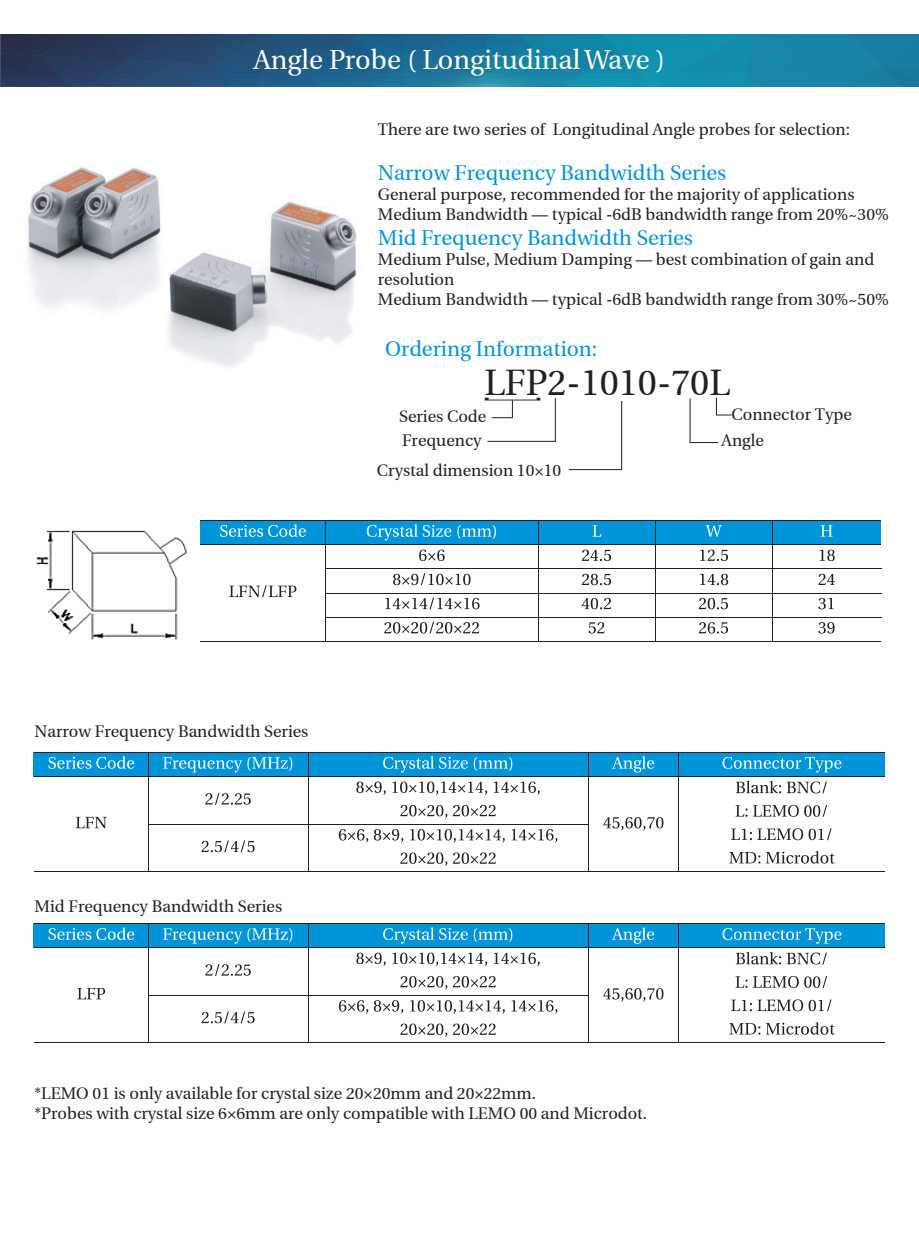
<style>
.page{position:relative;width:919px;height:1238px;background:#fff}
.page>*{position:absolute;margin:0;border:0;box-sizing:border-box;transform-origin:0 0}
.t1{font:36px "Heuristica";color:#231f20}
.t2{font:27px "Heuristica";color:#fff}
.t3{font:21px "Heuristica";color:#0095d9}
.t4{font:16.5px/19.8px "Heuristica";color:#231f20}
</style>
<div class="page">
<img style="left:25px;top:167px;width:332px;height:200px">
<svg style="left:689px;top:397px;width:43px;height:46px"></svg>
<svg style="left:484px;top:397px;width:72px;height:45px"></svg>
<svg style="left:568px;top:401px;width:54px;height:69px"></svg>
<img style="left:36px;top:530px;width:151px;height:110px">
<div style="left:200px;top:520px;width:681px;height:25px;background:#0095d9"></div>
<svg style="left:220px;top:524px;width:86px;height:13px"></svg>
<svg style="left:367px;top:524px;width:129px;height:16px"></svg>
<svg style="left:592px;top:525px;width:9px;height:11px"></svg>
<hr style="left:200px;top:520px;width:681px;height:1px;background:#231f20">
<svg style="left:229px;top:585px;width:67px;height:12px"></svg>
<svg style="left:419px;top:549px;width:25px;height:12px"></svg>
<svg style="left:581px;top:549px;width:30px;height:12px"></svg>
<hr style="left:200px;top:544px;width:681px;height:1px;background:#231f20">
<svg style="left:393px;top:573px;width:77px;height:12px"></svg>
<svg style="left:581px;top:573px;width:30px;height:12px"></svg>
<hr style="left:325px;top:568px;width:556px;height:1px;background:#231f20">
<svg style="left:385px;top:597px;width:94px;height:12px"></svg>
<svg style="left:581px;top:598px;width:30px;height:11px"></svg>
<hr style="left:325px;top:592px;width:556px;height:1px;background:#231f20">
<svg style="left:384px;top:621px;width:95px;height:12px"></svg>
<svg style="left:588px;top:622px;width:16px;height:11px"></svg>
<hr style="left:325px;top:616px;width:556px;height:1px;background:#231f20">
<hr style="left:200px;top:641px;width:125px;height:1px;background:#231f20">
<svg style="left:325px;top:521px;width:1px;height:120px"></svg>
<hr style="left:326px;top:641px;width:212px;height:1px;background:#231f20">
<svg style="left:538px;top:521px;width:1px;height:120px"></svg>
<hr style="left:538px;top:641px;width:117px;height:1px;background:#231f20">
<svg style="left:655px;top:521px;width:1px;height:120px"></svg>
<hr style="left:655px;top:641px;width:116px;height:1px;background:#231f20">
<svg style="left:698px;top:521px;width:136px;height:120px"></svg>
<hr style="left:772px;top:641px;width:109px;height:1px;background:#231f20">
<div style="left:34px;top:752px;width:850px;height:24px;background:#0095d9"></div>
<svg style="left:48px;top:756px;width:86px;height:12px"></svg>
<svg style="left:163px;top:757px;width:129px;height:15px"></svg>
<svg style="left:383px;top:756px;width:129px;height:16px"></svg>
<svg style="left:612px;top:756px;width:42px;height:16px"></svg>
<svg style="left:722px;top:756px;width:119px;height:16px"></svg>
<hr style="left:34px;top:752px;width:645px;height:1px;background:#231f20">
<hr style="left:679px;top:752px;width:205px;height:1px;background:#231f20">
<svg style="left:148px;top:753px;width:1px;height:23px"></svg>
<svg style="left:588px;top:753px;width:1px;height:23px"></svg>
<svg style="left:678px;top:753px;width:1px;height:23px"></svg>
<svg style="left:76px;top:816px;width:31px;height:12px"></svg>
<svg style="left:205px;top:792px;width:46px;height:12px"></svg>
<svg style="left:356px;top:781px;width:183px;height:14px"></svg>
<svg style="left:400px;top:805px;width:96px;height:13px"></svg>
<svg style="left:603px;top:817px;width:60px;height:13px"></svg>
<svg style="left:735px;top:781px;width:91px;height:12px"></svg>
<svg style="left:735px;top:804px;width:92px;height:12px"></svg>
<svg style="left:731px;top:828px;width:100px;height:12px"></svg>
<svg style="left:729px;top:851px;width:105px;height:12px"></svg>
<hr style="left:34px;top:776px;width:645px;height:1px;background:#231f20">
<hr style="left:679px;top:776px;width:205px;height:1px;background:#231f20">
<hr style="left:148px;top:777px;width:1px;height:46px;background:#231f20">
<hr style="left:307px;top:777px;width:1px;height:46px;background:#231f20">
<hr style="left:588px;top:777px;width:1px;height:46px;background:#231f20">
<hr style="left:678px;top:777px;width:1px;height:46px;background:#231f20">
<svg style="left:201px;top:840px;width:53px;height:12px"></svg>
<svg style="left:339px;top:829px;width:218px;height:13px"></svg>
<svg style="left:400px;top:852px;width:96px;height:14px"></svg>
<hr style="left:148px;top:823px;width:441px;height:1px;background:#231f20">
<hr style="left:34px;top:871px;width:114px;height:1px;background:#231f20">
<hr style="left:148px;top:824px;width:1px;height:48px;background:#231f20">
<hr style="left:149px;top:871px;width:158px;height:1px;background:#231f20">
<hr style="left:307px;top:824px;width:1px;height:48px;background:#231f20">
<hr style="left:308px;top:871px;width:280px;height:1px;background:#231f20">
<hr style="left:588px;top:824px;width:1px;height:48px;background:#231f20">
<hr style="left:589px;top:871px;width:89px;height:1px;background:#231f20">
<hr style="left:678px;top:824px;width:1px;height:48px;background:#231f20">
<hr style="left:679px;top:871px;width:205px;height:1px;background:#231f20">
<div style="left:34px;top:923px;width:850px;height:24px;background:#0095d9"></div>
<svg style="left:48px;top:927px;width:86px;height:12px"></svg>
<svg style="left:163px;top:928px;width:129px;height:15px"></svg>
<svg style="left:383px;top:927px;width:129px;height:16px"></svg>
<svg style="left:612px;top:927px;width:42px;height:16px"></svg>
<svg style="left:722px;top:928px;width:119px;height:15px"></svg>
<hr style="left:34px;top:923px;width:645px;height:1px;background:#231f20">
<hr style="left:679px;top:923px;width:205px;height:1px;background:#231f20">
<svg style="left:148px;top:924px;width:1px;height:23px"></svg>
<svg style="left:588px;top:924px;width:1px;height:23px"></svg>
<svg style="left:678px;top:924px;width:1px;height:23px"></svg>
<svg style="left:77px;top:988px;width:28px;height:11px"></svg>
<svg style="left:205px;top:964px;width:46px;height:11px"></svg>
<svg style="left:356px;top:952px;width:183px;height:14px"></svg>
<svg style="left:400px;top:976px;width:96px;height:13px"></svg>
<svg style="left:603px;top:988px;width:60px;height:13px"></svg>
<svg style="left:735px;top:952px;width:91px;height:12px"></svg>
<svg style="left:735px;top:976px;width:92px;height:11px"></svg>
<svg style="left:731px;top:999px;width:100px;height:12px"></svg>
<svg style="left:729px;top:1022px;width:105px;height:12px"></svg>
<hr style="left:34px;top:947px;width:645px;height:1px;background:#231f20">
<hr style="left:679px;top:947px;width:205px;height:1px;background:#231f20">
<hr style="left:148px;top:948px;width:1px;height:46px;background:#231f20">
<hr style="left:307px;top:948px;width:1px;height:46px;background:#231f20">
<hr style="left:588px;top:948px;width:1px;height:46px;background:#231f20">
<hr style="left:678px;top:948px;width:1px;height:46px;background:#231f20">
<svg style="left:201px;top:1011px;width:53px;height:12px"></svg>
<svg style="left:339px;top:1000px;width:218px;height:13px"></svg>
<svg style="left:400px;top:1023px;width:96px;height:14px"></svg>
<hr style="left:148px;top:994px;width:441px;height:1px;background:#231f20">
<hr style="left:34px;top:1042px;width:114px;height:1px;background:#231f20">
<hr style="left:148px;top:995px;width:1px;height:48px;background:#231f20">
<hr style="left:149px;top:1042px;width:158px;height:1px;background:#231f20">
<hr style="left:307px;top:995px;width:1px;height:48px;background:#231f20">
<hr style="left:308px;top:1042px;width:280px;height:1px;background:#231f20">
<hr style="left:588px;top:995px;width:1px;height:48px;background:#231f20">
<hr style="left:589px;top:1042px;width:89px;height:1px;background:#231f20">
<hr style="left:678px;top:995px;width:1px;height:48px;background:#231f20">
<hr style="left:679px;top:1042px;width:205px;height:1px;background:#231f20">
<svg style="left:758px;top:34px;width:160px;height:53px;background:#1881a4"></svg>
<svg style="left:0;top:34px;width:758px;height:53px;background:#1d6689"></svg>
<h2 class="t2" style="left:254px;top:45px;width:413px">Angle Probe ( Longitudinal Wave )</h2>
<p class="t4" style="left:378px;top:120px;width:474px">There are two series of Longitudinal Angle probes for selection:</p>
<p class="t3" style="left:378px;top:162px;width:350px">Narrow Frequency Bandwidth Series</p>
<p class="t4" style="left:378px;top:185px;width:512px">General purpose, recommended for the majority of applications<br>Medium Bandwidth — typical -6dB bandwidth range from 20%~30%</p>
<p class="t3" style="left:378px;top:226px;width:317px">Mid Frequency Bandwidth Series</p>
<p class="t4" style="left:378px;top:250px;width:512px">Medium Pulse, Medium Damping — best combination of gain and resolution<br>Medium Bandwidth — typical -6dB bandwidth range from 30%~50%</p>
<p class="t3" style="left:385px;top:337px;width:214px">Ordering Information:</p>
<h1 class="t1" style="left:484px;top:363px;width:247px">LFP2-1010-70L</h1>
<p class="t4" style="left:399px;top:405px;width:89px;line-height:23.9px">Series Code<br>Frequency</p>
<p class="t4" style="left:721px;top:402px;width:132px;line-height:25.3px;text-indent:10px">Connector Type<br>Angle</p>
<p class="t4" style="left:377px;top:460px;width:186px">Crystal dimension 10×10</p>
<p class="t4" style="left:35px;top:721px;width:275px">Narrow Frequency Bandwidth Series</p>
<p class="t4" style="left:34px;top:896px;width:249px">Mid Frequency Bandwidth Series</p>
<p class="t4" style="left:34px;top:1083px;width:614px">*LEMO 01 is only available for crystal size 20×20mm and 20×22mm.<br>*Probes with crystal size 6×6mm are only compatible with LEMO 00 and Microdot.</p>
</div>
